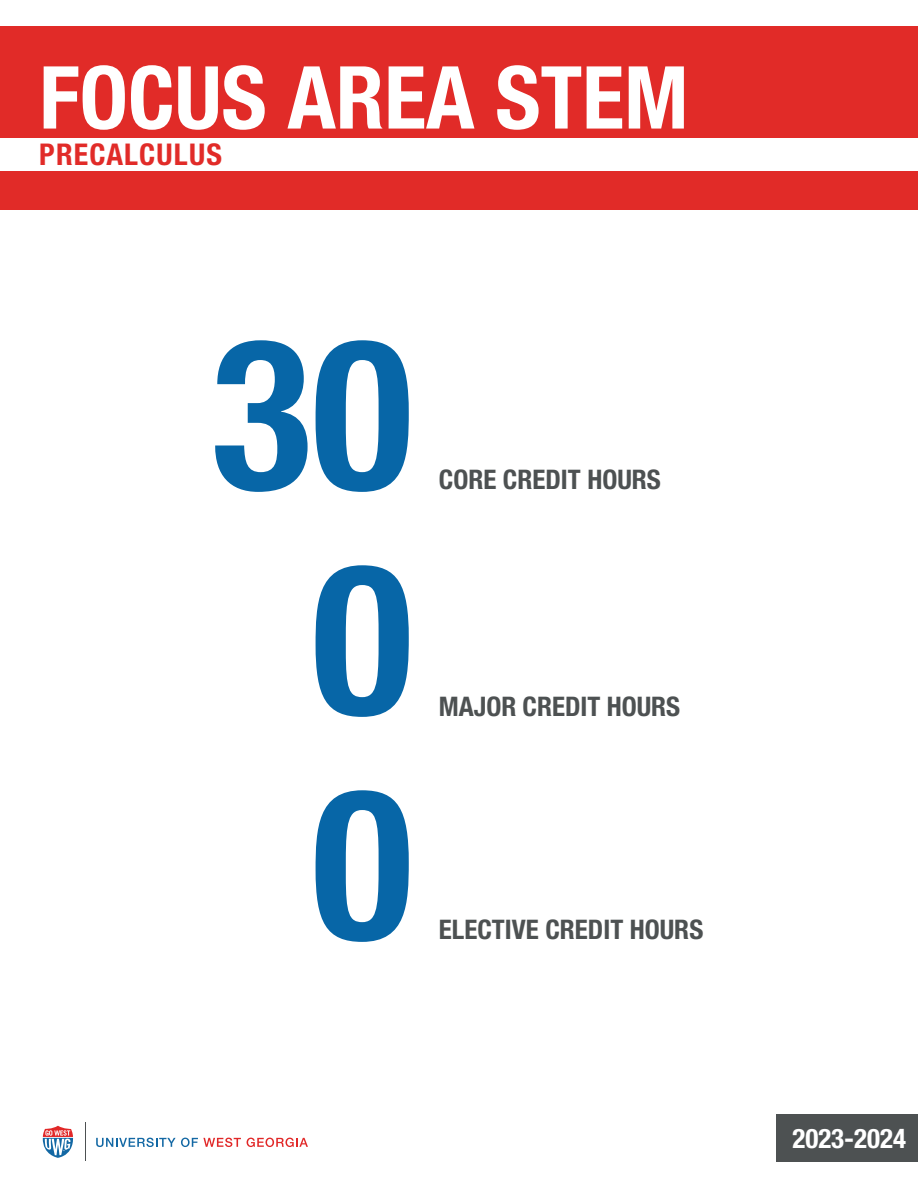
<style>
.page{position:relative;width:918px;height:1188px;background:#fff}
.page>*{position:absolute;margin:0;border:0;box-sizing:border-box;transform-origin:0 0}
.t1{font:700 condensed 210px "Helvetica Neue LT Std";color:#0766a7}
.t2{font:700 condensed 87px "Helvetica Neue LT Std";color:#fff}
.t3{font:700 condensed 30px "Helvetica Neue LT Std";letter-spacing:.04em;color:#e12b28}
.t4{font:700 condensed 27px "Helvetica Neue LT Std";color:#4d5152}
.t5{font:700 condensed 27px "Helvetica Neue LT Std";color:#fff}
</style>
<div class="page">
<svg style="left:42px;top:1125px;width:32px;height:33px"></svg>
<svg style="left:96px;top:1138px;width:145px;height:9px"></svg>
<svg style="left:247px;top:1138px;width:61px;height:9px"></svg>
<hr style="left:85px;top:1123px;width:1px;height:38px;background:#4d5152">
<div style="left:0;top:26px;width:918px;height:184px;background:#e12b28"></div>
<div style="left:777px;top:1115px;width:141px;height:47px;background:#4d5152"></div>
<div style="left:0;top:138px;width:918px;height:32px;background:#fff"></div>
<p class="t2" style="left:39px;top:45px;width:651px">FOCUS AREA STEM</p>
<p class="t3" style="left:39px;top:136px;width:184px">PRECALCULUS</p>
<p class="t1" style="left:211px;top:287px;width:203px">30</p>
<p class="t1" style="left:312px;top:512px;width:102px">0</p>
<p class="t1" style="left:312px;top:737px;width:102px">0</p>
<p class="t4" style="left:439px;top:463px;width:223px">CORE CREDIT HOURS</p>
<p class="t4" style="left:439px;top:690px;width:243px">MAJOR CREDIT HOURS</p>
<p class="t4" style="left:439px;top:913px;width:266px">ELECTIVE CREDIT HOURS</p>
<p class="t5" style="left:792px;top:1122px;width:115px">2023-2024</p>
</div>
